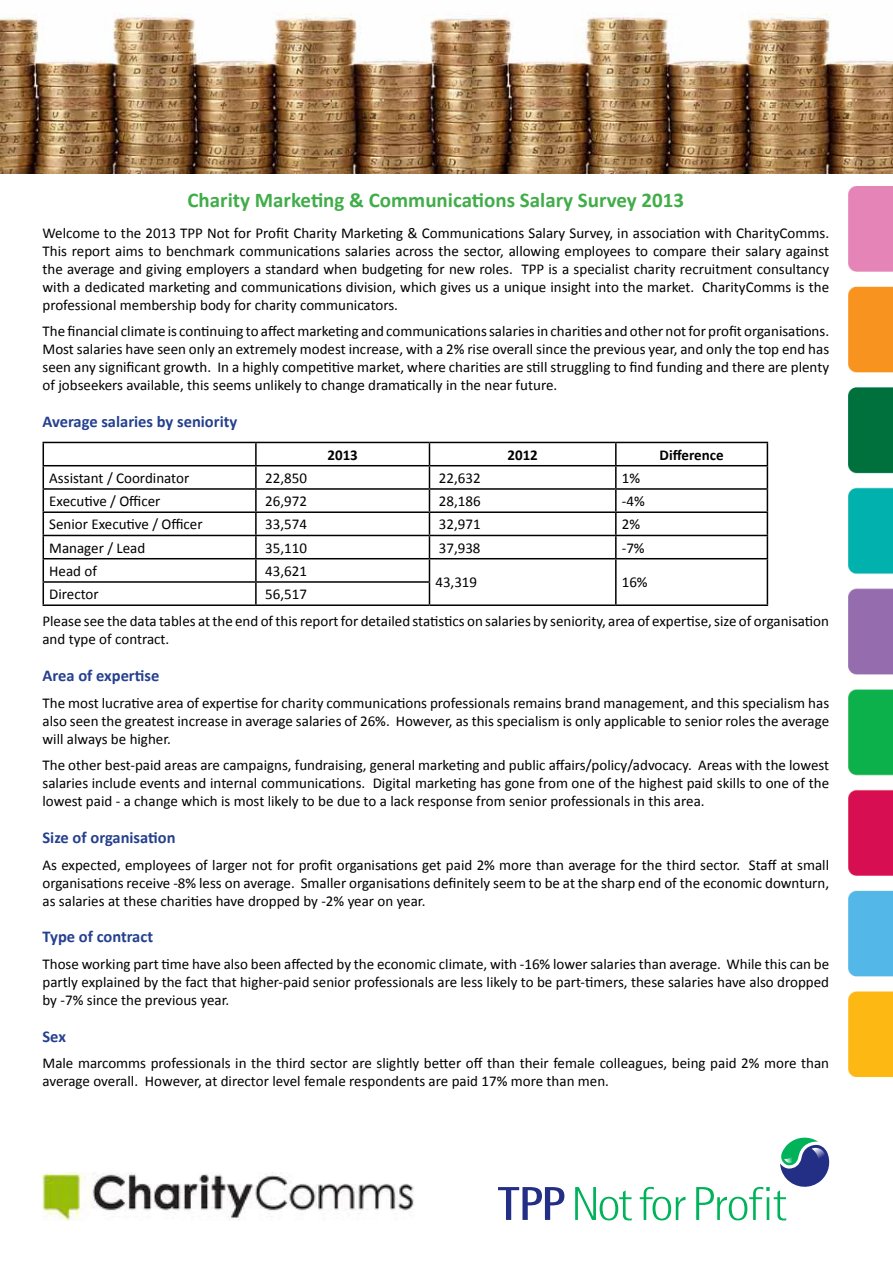
<style>
.page{position:relative;width:893px;height:1263px;background:#fff}
.page>*{position:absolute;margin:0;border:0;box-sizing:border-box;transform-origin:0 0}
.t1{font:700 21px "Calibri";color:#41ad49}
.t2{font:700 16.5px "Calibri";color:#25408f}
.t3{font:15px/18px "Calibri";color:#000;text-align:justify}
.t4{font:700 15px "Calibri";color:#000}
</style>
<div class="page">
<img style="left:0;top:13px;width:893px;height:161px">
<hr style="left:43px;top:442px;width:213px;height:1px;background:#000">
<hr style="left:256px;top:442px;width:173px;height:1px;background:#000">
<hr style="left:255px;top:443px;width:2px;height:22px;background:#000">
<hr style="left:429px;top:442px;width:187px;height:1px;background:#000">
<hr style="left:616px;top:442px;width:152px;height:1px;background:#000">
<hr style="left:615px;top:443px;width:2px;height:22px;background:#000">
<hr style="left:43px;top:465px;width:213px;height:1px;background:#000">
<hr style="left:256px;top:465px;width:173px;height:1px;background:#000">
<hr style="left:255px;top:466px;width:2px;height:22px;background:#000">
<hr style="left:429px;top:465px;width:187px;height:1px;background:#000">
<hr style="left:616px;top:465px;width:152px;height:1px;background:#000">
<hr style="left:615px;top:466px;width:2px;height:22px;background:#000">
<hr style="left:43px;top:488px;width:213px;height:2px;background:#000">
<hr style="left:256px;top:488px;width:173px;height:2px;background:#000">
<hr style="left:255px;top:490px;width:2px;height:21px;background:#000">
<hr style="left:429px;top:488px;width:187px;height:2px;background:#000">
<hr style="left:616px;top:488px;width:152px;height:2px;background:#000">
<hr style="left:615px;top:490px;width:2px;height:21px;background:#000">
<hr style="left:43px;top:511px;width:213px;height:2px;background:#000">
<hr style="left:256px;top:511px;width:173px;height:2px;background:#000">
<hr style="left:255px;top:513px;width:2px;height:22px;background:#000">
<hr style="left:429px;top:511px;width:187px;height:2px;background:#000">
<hr style="left:616px;top:511px;width:152px;height:2px;background:#000">
<hr style="left:615px;top:513px;width:2px;height:22px;background:#000">
<hr style="left:43px;top:535px;width:213px;height:1px;background:#000">
<hr style="left:256px;top:535px;width:173px;height:1px;background:#000">
<hr style="left:255px;top:536px;width:2px;height:22px;background:#000">
<hr style="left:429px;top:535px;width:187px;height:1px;background:#000">
<hr style="left:616px;top:535px;width:152px;height:1px;background:#000">
<hr style="left:615px;top:536px;width:2px;height:22px;background:#000">
<hr style="left:43px;top:558px;width:213px;height:1px;background:#000">
<hr style="left:256px;top:558px;width:173px;height:1px;background:#000">
<hr style="left:255px;top:559px;width:2px;height:22px;background:#000">
<hr style="left:429px;top:558px;width:187px;height:1px;background:#000">
<hr style="left:616px;top:558px;width:152px;height:1px;background:#000">
<hr style="left:615px;top:559px;width:2px;height:23px;background:#000">
<hr style="left:43px;top:581px;width:213px;height:2px;background:#000">
<svg style="left:43px;top:443px;width:1px;height:161px"></svg>
<hr style="left:256px;top:581px;width:174px;height:2px;background:#000">
<hr style="left:255px;top:583px;width:2px;height:21px;background:#000">
<svg style="left:429px;top:443px;width:1px;height:161px"></svg>
<hr style="left:615px;top:582px;width:2px;height:22px;background:#000">
<svg style="left:767px;top:443px;width:1px;height:161px"></svg>
<hr style="left:43px;top:604px;width:213px;height:2px;background:#000">
<hr style="left:256px;top:604px;width:173px;height:2px;background:#000">
<hr style="left:429px;top:604px;width:187px;height:2px;background:#000">
<hr style="left:616px;top:604px;width:152px;height:2px;background:#000">
<img style="left:848px;top:187px;width:45px;height:889px">
<svg style="left:498px;top:1187px;width:66px;height:33px"></svg>
<svg style="left:640px;top:1187px;width:45px;height:33px"></svg>
<svg style="left:696px;top:1137px;width:133px;height:83px"></svg>
<svg style="left:575px;top:1187px;width:57px;height:33px"></svg>
<img style="left:42px;top:1172px;width:372px;height:48px">
<h1 class="t1" style="left:187px;top:187px;width:498px">Charity Marketing &amp; Communications Salary Survey 2013</h1>
<p class="t3" style="left:43px;top:223px;width:788px">Welcome to the 2013 TPP Not for Profit Charity Marketing &amp; Communications Salary Survey, in association with CharityComms.<br>This report aims to benchmark communications salaries across the sector, allowing employees to compare their salary against the average and giving employers a standard when budgeting for new roles. TPP is a specialist charity recruitment consultancy with a dedicated marketing and communications division, which gives us a unique insight into the market. CharityComms is the professional membership body for charity communicators.</p>
<p class="t3" style="left:43px;top:322px;width:788px">The financial climate is continuing to affect marketing and communications salaries in charities and other not for profit organisations.<br>Most salaries have seen only an extremely modest increase, with a 2% rise overall since the previous year, and only the top end has seen any significant growth. In a highly competitive market, where charities are still struggling to find funding and there are plenty of jobseekers available, this seems unlikely to change dramatically in the near future.</p>
<p class="t2" style="left:43px;top:411px;width:196px">Average salaries by seniority</p>
<p class="t4" style="left:327px;top:445px;width:32px">2013</p>
<p class="t4" style="left:507px;top:445px;width:32px">2012</p>
<p class="t4" style="left:660px;top:445px;width:66px">Difference</p>
<p class="t3" style="left:49px;top:468px;width:142px">Assistant / Coordinator</p>
<p class="t3" style="left:265px;top:468px;width:43px">22,850</p>
<p class="t3" style="left:439px;top:468px;width:43px">22,632</p>
<p class="t3" style="left:622px;top:468px;width:20px">1%</p>
<p class="t3" style="left:49px;top:491px;width:113px">Executive / Officer</p>
<p class="t3" style="left:265px;top:491px;width:43px">26,972</p>
<p class="t3" style="left:439px;top:491px;width:43px">28,186</p>
<p class="t3" style="left:622px;top:491px;width:24px">-4%</p>
<p class="t3" style="left:49px;top:515px;width:155px">Senior Executive / Officer</p>
<p class="t3" style="left:265px;top:515px;width:43px">33,574</p>
<p class="t3" style="left:439px;top:515px;width:43px">32,971</p>
<p class="t3" style="left:622px;top:515px;width:20px">2%</p>
<p class="t3" style="left:49px;top:538px;width:98px">Manager / Lead</p>
<p class="t3" style="left:265px;top:538px;width:43px">35,110</p>
<p class="t3" style="left:439px;top:538px;width:43px">37,938</p>
<p class="t3" style="left:622px;top:538px;width:24px">-7%</p>
<p class="t3" style="left:49px;top:561px;width:49px">Head of</p>
<p class="t3" style="left:265px;top:561px;width:43px">43,621</p>
<p class="t3" style="left:435px;top:572px;width:43px">43,319</p>
<p class="t3" style="left:622px;top:572px;width:27px">16%</p>
<p class="t3" style="left:49px;top:584px;width:51px">Director</p>
<p class="t3" style="left:42px;top:580px;width:788px;line-height:27.3px;text-indent:223px">56,517<br>Please see the data tables at the end of this report for detailed statistics on salaries by seniority, area of expertise, size of organisation</p>
<p class="t3" style="left:42px;top:630px;width:128px">and type of contract.</p>
<p class="t2" style="left:43px;top:666px;width:118px">Area of expertise</p>
<p class="t3" style="left:43px;top:693px;width:788px">The most lucrative area of expertise for charity communications professionals remains brand management, and this specialism has also seen the greatest increase in average salaries of 26%. However, as this specialism is only applicable to senior roles the average will always be higher.</p>
<p class="t3" style="left:43px;top:756px;width:788px">The other best-paid areas are campaigns, fundraising, general marketing and public affairs/policy/advocacy. Areas with the lowest salaries include events and internal communications. Digital marketing has gone from one of the highest paid skills to one of the lowest paid - a change which is most likely to be due to a lack response from senior professionals in this area.</p>
<p class="t2" style="left:43px;top:827px;width:135px">Size of organisation</p>
<p class="t3" style="left:43px;top:855px;width:788px">As expected, employees of larger not for profit organisations get paid 2% more than average for the third sector. Staff at small organisations receive -8% less on average. Smaller organisations definitely seem to be at the sharp end of the economic downturn, as salaries at these charities have dropped by -2% year on year.</p>
<p class="t2" style="left:43px;top:927px;width:112px">Type of contract</p>
<p class="t3" style="left:43px;top:954px;width:788px">Those working part time have also been affected by the economic climate, with -16% lower salaries than average. While this can be partly explained by the fact that higher-paid senior professionals are less likely to be part-timers, these salaries have also dropped by -7% since the previous year.</p>
<p class="t2" style="left:43px;top:1026px;width:25px">Sex</p>
<p class="t3" style="left:43px;top:1053px;width:788px">Male marcomms professionals in the third sector are slightly better off than their female colleagues, being paid 2% more than average overall. However, at director level female respondents are paid 17% more than men.</p>
</div>
